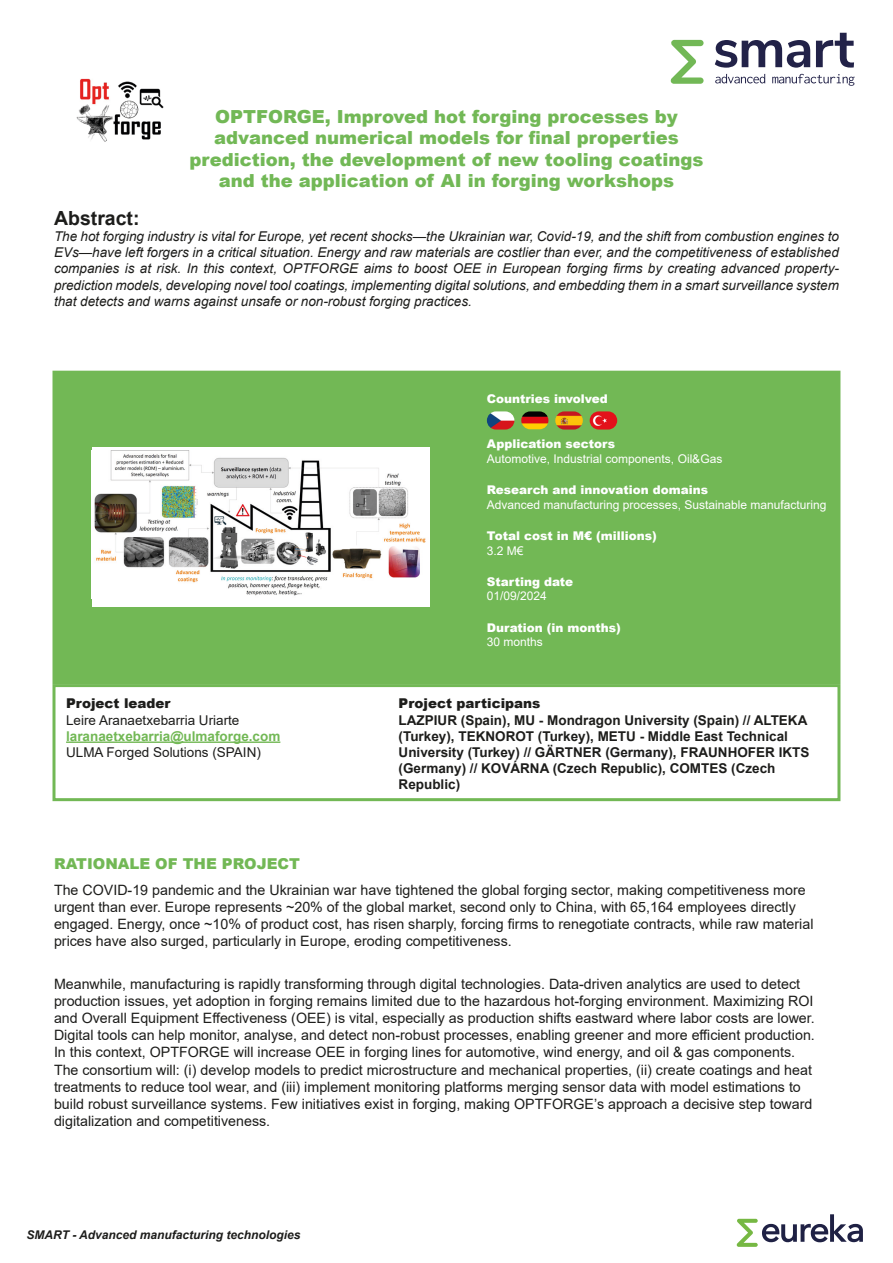
<style>
.page{position:relative;width:893px;height:1263px;background:#fff}
.page>*{position:absolute;margin:0;border:0;box-sizing:border-box;transform-origin:0 0}
.t1{font:700 19.5px "Arial";color:#1d1d1b}
.t2{font:900 18px/21.6px "Arial";color:#72b856;text-align:center}
.t3{font:900 15px "Arial";color:#72b855}
.t4{font:14.25px/17.1px "Arial";color:#1d1d1b}
.t5{font:italic 13.5px/16.2px "Arial";color:#1d1d1b;text-align:justify}
.t6{font:700 13.5px/16.2px "Arial";color:#1d1d1b}
.t7{font:700 13.5px/16.2px "Arial";color:#72b855}
.t8{font:900 13.5px "Arial";color:#1d1d1b}
.t9{font:13.5px "Arial";color:#1d1d1b}
.t10{font:12px/14.4px "Arial";color:#fff}
.t11{font:900 12px/14.4px "Arial";color:#fff}
.t12{font:italic 700 12px "Arial";color:#1d1d1b}
.s1{font-weight:400;color:#1d1d1b}
.s2{font-weight:900}
.s3{font-weight:400}
</style>
<div class="page">
<svg style="left:670px;top:40px;width:34px;height:44px"></svg>
<svg style="left:715px;top:74px;width:50px;height:9px"></svg>
<svg style="left:772px;top:74px;width:83px;height:12px"></svg>
<svg style="left:715px;top:40px;width:95px;height:28px"></svg>
<svg style="left:816px;top:33px;width:38px;height:35px"></svg>
<svg style="left:736px;top:1214px;width:127px;height:33px"></svg>
<div style="left:52px;top:371px;width:788px;height:313px;background:#72b855"></div>
<div style="left:92px;top:447px;width:337px;height:160px;background:#fff"></div>
<img style="left:94px;top:451px;width:332px;height:145px">
<div style="left:52px;top:684px;width:788px;height:117px;border:3px solid #72b855"></div>
<hr style="left:66px;top:741px;width:214px;height:2px;background:#72b855">
<img style="left:555px;top:411px;width:28px;height:19px;border-radius:9px">
<img style="left:590px;top:411px;width:27px;height:19px;border-radius:9px">
<img style="left:487px;top:411px;width:27px;height:19px;border-radius:9px">
<img style="left:521px;top:411px;width:27px;height:18px;border-radius:9px">
<img style="left:76px;top:78px;width:88px;height:64px">
<p class="t2" style="left:189px;top:105px;width:516px">OPTFORGE, Improved hot forging processes by advanced numerical models for final properties prediction, the development of new tooling coatings and the application of AI in forging workshops</p>
<p class="t1" style="left:54px;top:204px;width:87px">Abstract:</p>
<p class="t5" style="left:54px;top:228px;width:786px">The hot forging industry is vital for Europe, yet recent shocks—the Ukrainian war, Covid-19, and the shift from combustion engines to EVs—have left forgers in a critical situation. Energy and raw materials are costlier than ever, and the competitiveness of established companies is at risk. In this context, OPTFORGE aims to boost OEE in European forging firms by creating advanced property&shy;prediction models, developing novel tool coatings, implementing digital solutions, and embedding them in a smart surveillance system that detects and warns against unsafe or non-robust forging practices.</p>
<p class="t8" style="left:66px;top:694px;width:106px">Project leader</p>
<p class="t7" style="left:66px;top:712px;width:216px"><span class="s1">Leire Aranaetxebarria Uriarte </span>laranaetxebarria@ulmaforge.com</p>
<p class="t9" style="left:66px;top:743px;width:196px">ULMA Forged Solutions (SPAIN)</p>
<p class="t11" style="left:487px;top:391px;width:123px">Countries involved</p>
<p class="t10" style="left:487px;top:437px;width:237px"><span class="s2">Application sectors<br></span>Automotive, Industrial components, Oil&amp;Gas</p>
<p class="t10" style="left:487px;top:483px;width:341px"><span class="s2">Research and innovation domains<br></span>Advanced manufacturing processes, Sustainable manufacturing</p>
<p class="t11" style="left:487px;top:528px;width:171px">Total cost in M€ (millions)<br><span class="s3">3.2 M€</span></p>
<p class="t11" style="left:487px;top:574px;width:88px">Starting date<br><span class="s3">01/09/2024</span></p>
<p class="t11" style="left:487px;top:620px;width:136px">Duration (in months)<br><span class="s3">30 months</span></p>
<p class="t8" style="left:399px;top:694px;width:143px">Project participans</p>
<p class="t6" style="left:399px;top:712px;width:412px">LAZPIUR (Spain), MU - Mondragon University (Spain) // ALTEKA (Turkey), TEKNOROT (Turkey), METU - Middle East Technical University (Turkey) // GÄRTNER (Germany), FRAUNHOFER IKTS (Germany) // KOVÁRNA (Czech Republic), COMTES (Czech Republic)</p>
<p class="t3" style="left:54px;top:853px;width:248px">RATIONALE OF THE PROJECT</p>
<p class="t4" style="left:54px;top:881px;width:761px">The COVID-19 pandemic and the Ukrainian war have tightened the global forging sector, making competitiveness more urgent than ever. Europe represents ~20% of the global market, second only to China, with 65,164 employees directly engaged. Energy, once ~10% of product cost, has risen sharply, forcing firms to renegotiate contracts, while raw material prices have also surged, particularly in Europe, eroding competitiveness.</p>
<p class="t4" style="left:54px;top:975px;width:762px">Meanwhile, manufacturing is rapidly transforming through digital technologies. Data-driven analytics are used to detect production issues, yet adoption in forging remains limited due to the hazardous hot-forging environment. Maximizing ROI and Overall Equipment Effectiveness (OEE) is vital, especially as production shifts eastward where labor costs are lower.<br>Digital tools can help monitor, analyse, and detect non-robust processes, enabling greener and more efficient production.<br>In this context, OPTFORGE will increase OEE in forging lines for automotive, wind energy, and oil &amp; gas components.<br>The consortium will: (i) develop models to predict microstructure and mechanical properties, (ii) create coatings and heat treatments to reduce tool wear, and (iii) implement monitoring platforms merging sensor data with model estimations to build robust surveillance systems. Few initiatives exist in forging, making OPTFORGE’s approach a decisive step toward digitalization and competitiveness.</p>
<p class="t12" style="left:27px;top:1227px;width:276px">SMART - Advanced manufacturing technologies</p>
</div>
